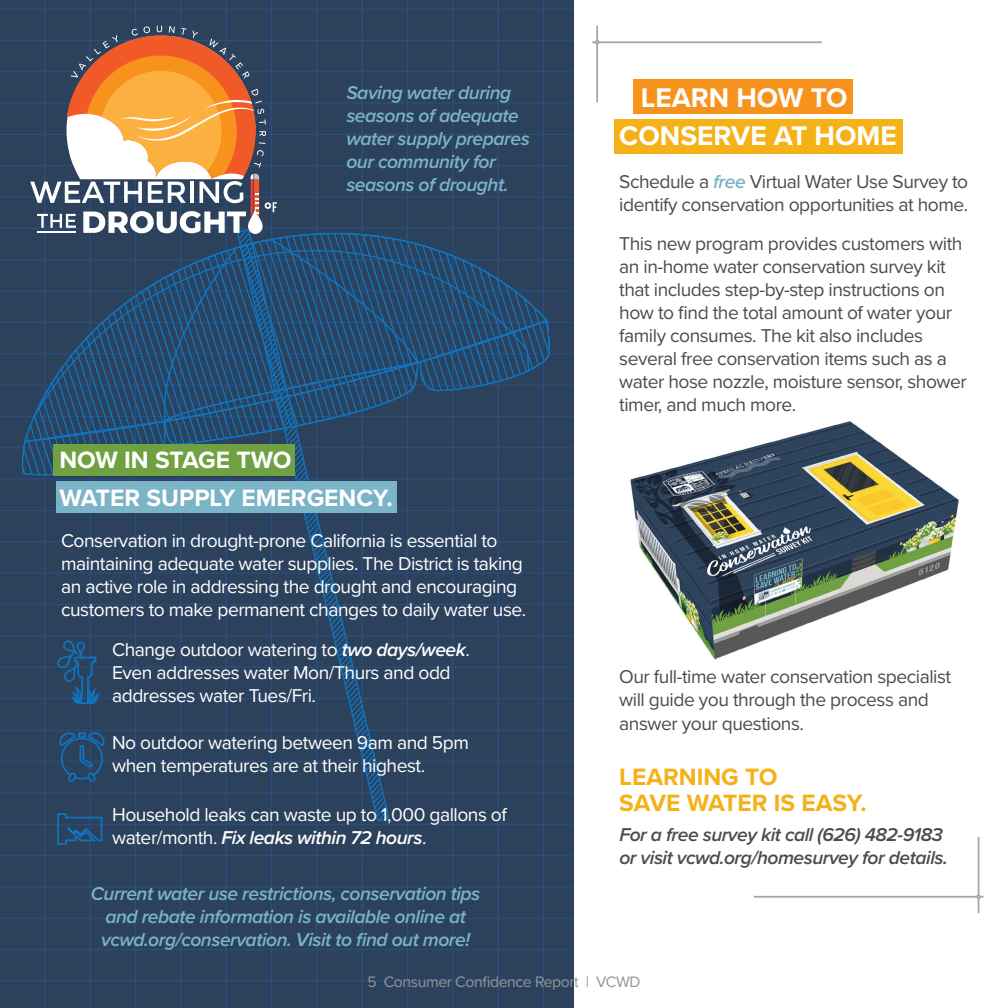
<style>
.page{position:relative;width:1008px;height:1008px;background:#fff}
.page>*{position:absolute;margin:0;border:0;box-sizing:border-box;transform-origin:0 0}
.t1{font:700 28px "Proxima Nova";color:#fff}
.t2{font:700 24.5px "Proxima Nova";color:#fff}
.t3{font:700 24.5px/26.2px "Proxima Nova";color:#f5b218}
.t4{font:19.25px/23.1px "Proxima Nova";letter-spacing:-.025em;color:#4b4c4d}
.t5{font:19.25px/23.1px "Proxima Nova";letter-spacing:-.025em;color:#fff}
.t6{font:italic 600 19.25px/23.1px "Proxima Nova";letter-spacing:-.025em;color:#7bb3c7}
.t7{font:italic 600 19.25px/23.1px "Proxima Nova";letter-spacing:-.025em;color:#4b4c4d}
.t8{font:15.75px "Proxima Nova";letter-spacing:-.025em;color:#939598}
.s1{font-weight:600;font-style:italic}
.s2{font-weight:600;font-style:italic;color:#7bb3c7}
</style>
<div class="page">
<div style="left:614px;top:120px;width:289px;height:34px;background:#f5b218"></div>
<div style="left:0;top:0;width:573px;height:1008px;background:#2c425c"></div>
<hr style="left:0;top:698px;width:573px;height:1px;background:#2b4f83">
<hr style="left:0;top:667px;width:573px;height:1px;background:#2b4f83">
<hr style="left:0;top:635px;width:573px;height:1px;background:#2b4f83">
<hr style="left:0;top:604px;width:573px;height:1px;background:#2b4f83">
<hr style="left:0;top:573px;width:573px;height:1px;background:#2b4f83">
<hr style="left:0;top:541px;width:573px;height:1px;background:#2b4f83">
<hr style="left:0;top:510px;width:573px;height:1px;background:#2b4f83">
<hr style="left:0;top:479px;width:573px;height:1px;background:#2b4f83">
<hr style="left:0;top:447px;width:573px;height:1px;background:#2b4f83">
<hr style="left:0;top:416px;width:573px;height:1px;background:#2b4f83">
<hr style="left:0;top:385px;width:573px;height:1px;background:#2b4f83">
<hr style="left:0;top:353px;width:573px;height:1px;background:#2b4f83">
<hr style="left:0;top:322px;width:573px;height:1px;background:#2b4f83">
<hr style="left:0;top:291px;width:573px;height:1px;background:#2b4f83">
<hr style="left:0;top:259px;width:573px;height:1px;background:#2b4f83">
<hr style="left:0;top:228px;width:573px;height:1px;background:#2b4f83">
<hr style="left:0;top:197px;width:573px;height:1px;background:#2b4f83">
<hr style="left:0;top:165px;width:573px;height:1px;background:#2b4f83">
<hr style="left:0;top:134px;width:573px;height:1px;background:#2b4f83">
<hr style="left:0;top:103px;width:573px;height:1px;background:#2b4f83">
<hr style="left:0;top:71px;width:573px;height:1px;background:#2b4f83">
<hr style="left:0;top:40px;width:573px;height:1px;background:#2b4f83">
<hr style="left:0;top:9px;width:573px;height:1px;background:#2b4f83">
<hr style="left:543px;top:0;width:1px;height:1008px;background:#2b4f83">
<hr style="left:497px;top:0;width:2px;height:1008px;background:#2b4f83">
<hr style="left:452px;top:0;width:1px;height:1008px;background:#2b4f83">
<hr style="left:407px;top:0;width:1px;height:1008px;background:#2b4f83">
<hr style="left:361px;top:0;width:2px;height:1008px;background:#2b4f83">
<hr style="left:316px;top:0;width:1px;height:1008px;background:#2b4f83">
<hr style="left:271px;top:0;width:1px;height:1008px;background:#2b4f83">
<hr style="left:225px;top:0;width:2px;height:1008px;background:#2b4f83">
<hr style="left:180px;top:0;width:1px;height:1008px;background:#2b4f83">
<hr style="left:135px;top:0;width:1px;height:1008px;background:#2b4f83">
<hr style="left:89px;top:0;width:2px;height:1008px;background:#2b4f83">
<hr style="left:44px;top:0;width:1px;height:1008px;background:#2b4f83">
<hr style="left:0;top:0;width:1px;height:1008px;background:#2b4f83">
<hr style="left:0;top:1007px;width:573px;height:1px;background:#2b4f83">
<hr style="left:0;top:981px;width:573px;height:1px;background:#2b4f83">
<hr style="left:0;top:949px;width:573px;height:1px;background:#2b4f83">
<hr style="left:0;top:918px;width:573px;height:1px;background:#2b4f83">
<hr style="left:0;top:887px;width:573px;height:1px;background:#2b4f83">
<hr style="left:0;top:855px;width:573px;height:1px;background:#2b4f83">
<hr style="left:0;top:824px;width:573px;height:1px;background:#2b4f83">
<hr style="left:0;top:793px;width:573px;height:1px;background:#2b4f83">
<hr style="left:0;top:761px;width:573px;height:1px;background:#2b4f83">
<hr style="left:0;top:730px;width:573px;height:1px;background:#2b4f83">
<div style="left:633px;top:79px;width:220px;height:35px;background:#f7931d"></div>
<img style="left:630px;top:421px;width:329px;height:239px">
<hr style="left:978px;top:837px;width:1px;height:76px;background:#a3a4a8">
<hr style="left:754px;top:896px;width:230px;height:2px;background:#a3a4a8">
<svg style="left:20px;top:26px;width:531px;height:820px"></svg>
<hr style="left:596px;top:26px;width:2px;height:76px;background:#a3a4a8">
<hr style="left:592px;top:41px;width:230px;height:2px;background:#a3a4a8">
<div style="left:53px;top:444px;width:241px;height:31px;background:#6fa041"></div>
<div style="left:56px;top:481px;width:341px;height:32px;background:#7bb3c7"></div>
<p class="t6" style="left:346px;top:80px;width:185px">Saving water during seasons of adequate water supply prepares our community for seasons of drought.</p>
<p class="t2" style="left:59px;top:442px;width:234px">NOW IN STAGE TWO</p>
<p class="t2" style="left:59px;top:479px;width:335px">WATER SUPPLY EMERGENCY.</p>
<p class="t5" style="left:61px;top:528px;width:467px">Conservation in drought-prone California is essential to maintaining adequate water supplies. The District is taking an active role in addressing the drought and encouraging customers to make permanent changes to daily water use.</p>
<p class="t5" style="left:112px;top:637px;width:359px">Change outdoor watering to <span class="s1">two days/week</span>.</p>
<p class="t5" style="left:112px;top:660px;width:340px">Even addresses water Mon/Thurs and odd addresses water Tues/Fri.</p>
<p class="t5" style="left:112px;top:730px;width:358px">No outdoor watering between 9am and 5pm when temperatures are at their highest.</p>
<p class="t5" style="left:112px;top:802px;width:396px">Household leaks can waste up to 1,000 gallons of water/month. <span class="s1">Fix leaks within 72 hours</span>.</p>
<p class="t6" style="left:91px;top:881px;width:391px;text-align:center">Current water use restrictions, conservation tips and rebate information is available online at vcwd.org/conservation. Visit to find out more!</p>
<p class="t1" style="left:641px;top:77px;width:208px">LEARN HOW TO</p>
<p class="t1" style="left:619px;top:114px;width:279px">CONSERVE AT HOME</p>
<p class="t4" style="left:619px;top:169px;width:351px">Schedule a <span class="s2">free</span> Virtual Water Use Survey to identify conservation opportunities at home.</p>
<p class="t4" style="left:619px;top:231px;width:349px">This new program provides customers with an in-home water conservation survey kit that includes step-by-step instructions on how to find the total amount of water your family consumes. The kit also includes several free conservation items such as a water hose nozzle, moisture sensor, shower timer, and much more.</p>
<p class="t4" style="left:619px;top:664px;width:333px">Our full-time water conservation specialist will guide you through the process and answer your questions.</p>
<p class="t3" style="left:619px;top:763px;width:249px">LEARNING TO<br>SAVE WATER IS EASY.</p>
<p class="t7" style="left:619px;top:823px;width:330px">For a free survey kit call (626) 482-9183 or visit vcwd.org/homesurvey for details.</p>
<p class="t8" style="left:367px;top:970px;width:275px">5 Consumer Confidence Report | VCWD</p>
</div>
